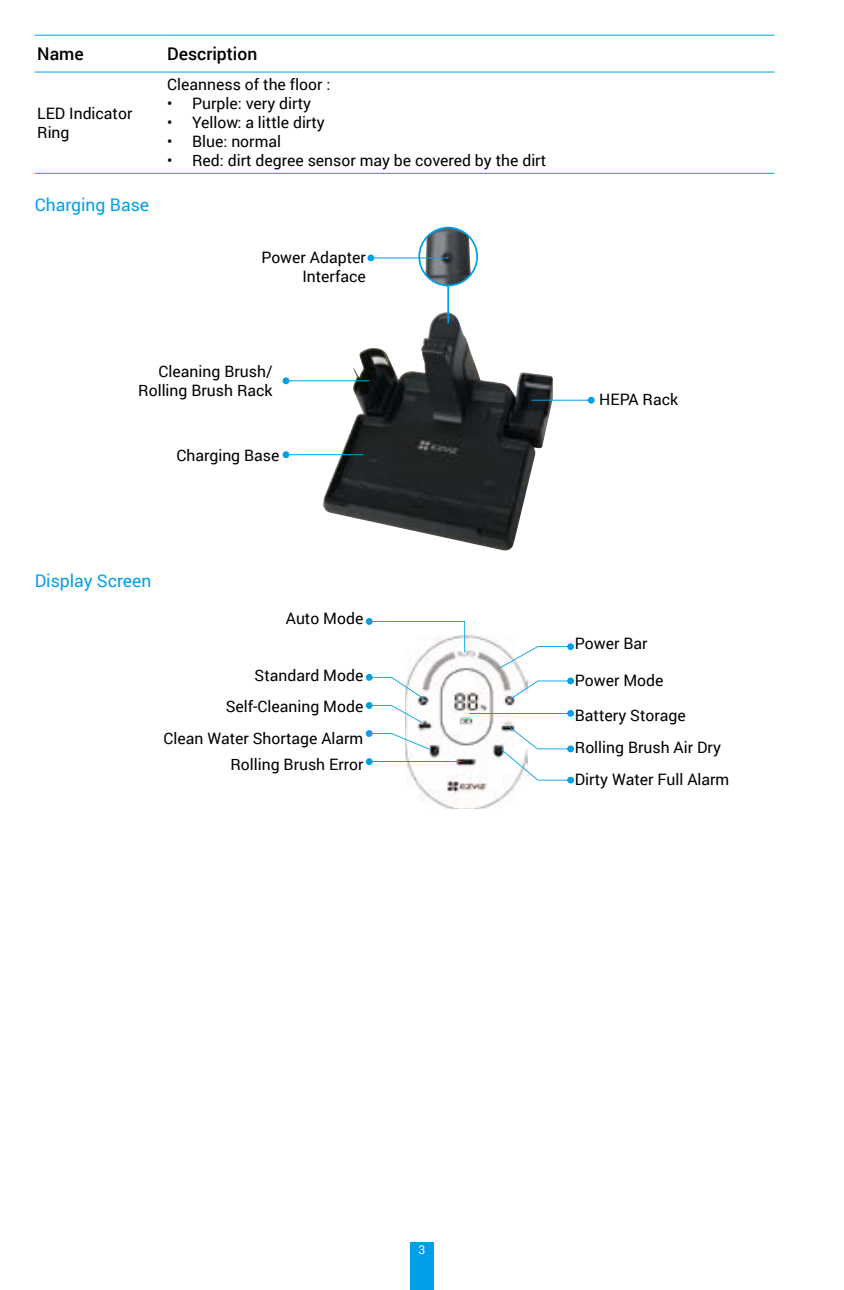
<style>
.page{position:relative;width:844px;height:1290px;background:#fff}
.page>*{position:absolute;margin:0;border:0;box-sizing:border-box;transform-origin:0 0}
.t1{font:17.5px "Roboto";color:#00a0e9}
.t2{font:500 17.5px "Roboto";color:#000}
.t3{font:15.75px/18.9px "Roboto";color:#000;text-align:right}
.t4{font:12.25px "Roboto";color:#fff}
</style>
<div class="page">
<div style="left:410px;top:1242px;width:23px;height:48px;background:#00a0e9"></div>
<hr style="left:35px;top:173px;width:130px;height:1px;background:#00a0e9">
<hr style="left:165px;top:173px;width:609px;height:1px;background:#00a0e9">
<hr style="left:35px;top:35px;width:130px;height:1px;background:#00a0e9">
<hr style="left:165px;top:35px;width:609px;height:1px;background:#00a0e9">
<hr style="left:35px;top:72px;width:130px;height:1px;background:#00a0e9">
<hr style="left:165px;top:72px;width:609px;height:1px;background:#00a0e9">
<img style="left:323px;top:325px;width:229px;height:225px">
<div style="left:587px;top:397px;width:7px;height:7px;background:#00a0e9;border-radius:50%"></div>
<hr style="left:531px;top:400px;width:59px;height:1px;background:#00a0e9">
<div style="left:282px;top:377px;width:7px;height:7px;background:#00a0e9;border-radius:50%"></div>
<hr style="left:288px;top:380px;width:82px;height:1px;background:#00a0e9">
<div style="left:282px;top:451px;width:7px;height:7px;background:#00a0e9;border-radius:50%"></div>
<hr style="left:288px;top:454px;width:75px;height:1px;background:#00a0e9">
<svg style="left:417px;top:226px;width:61px;height:99px"></svg>
<div style="left:367px;top:255px;width:7px;height:6px;background:#00a0e9;border-radius:50%"></div>
<hr style="left:373px;top:257px;width:75px;height:1px;background:#00a0e9">
<img style="left:405px;top:636px;width:122px;height:173px">
<div style="left:567px;top:677px;width:7px;height:7px;background:#00a0e9;border-radius:50%"></div>
<svg style="left:510px;top:680px;width:59px;height:19px"></svg>
<div style="left:567px;top:643px;width:7px;height:7px;background:#00a0e9;border-radius:50%"></div>
<svg style="left:499px;top:646px;width:70px;height:22px"></svg>
<div style="left:567px;top:710px;width:7px;height:7px;background:#00a0e9;border-radius:50%"></div>
<hr style="left:469px;top:713px;width:100px;height:1px;background:#00a0e9">
<div style="left:567px;top:745px;width:7px;height:7px;background:#00a0e9;border-radius:50%"></div>
<div style="left:567px;top:777px;width:7px;height:6px;background:#00a0e9;border-radius:50%"></div>
<svg style="left:501px;top:726px;width:68px;height:54px"></svg>
<div style="left:366px;top:618px;width:6px;height:7px;background:#00a0e9;border-radius:50%"></div>
<svg style="left:372px;top:621px;width:93px;height:31px"></svg>
<div style="left:366px;top:674px;width:6px;height:7px;background:#00a0e9;border-radius:50%"></div>
<svg style="left:372px;top:677px;width:51px;height:21px"></svg>
<div style="left:366px;top:702px;width:6px;height:7px;background:#00a0e9;border-radius:50%"></div>
<svg style="left:371px;top:705px;width:51px;height:18px"></svg>
<div style="left:366px;top:730px;width:6px;height:7px;background:#00a0e9;border-radius:50%"></div>
<svg style="left:371px;top:733px;width:59px;height:17px"></svg>
<div style="left:366px;top:758px;width:6px;height:7px;background:#00a0e9;border-radius:50%"></div>
<hr style="left:370px;top:761px;width:90px;height:1px;background:#00a0e9">
<p class="t2" style="left:37px;top:41px;width:48px">Name</p>
<p class="t2" style="left:167px;top:41px;width:91px">Description</p>
<p class="t3" style="left:37px;top:103px;width:97px;text-align:left">LED Indicator<br>Ring</p>
<p class="t1" style="left:35px;top:192px;width:116px">Charging Base</p>
<p class="t3" style="left:167px;top:75px;width:165px">Cleanness of the floor :</p>
<p class="t3" style="left:167px;top:94px;width:145px">• Purple: very dirty</p>
<p class="t3" style="left:167px;top:113px;width:159px">• Yellow: a little dirty</p>
<p class="t3" style="left:167px;top:132px;width:115px">• Blue: normal</p>
<p class="t3" style="left:167px;top:150px;width:380px">• Red: dirt degree sensor may be covered by the dirt</p>
<p class="t3" style="left:261px;top:247px;width:106px">Power Adapter<br>Interface</p>
<p class="t3" style="left:138px;top:361px;width:136px">Cleaning Brush/<br>Rolling Brush Rack</p>
<p class="t3" style="left:176px;top:445px;width:104px">Charging Base</p>
<p class="t3" style="left:599px;top:389px;width:80px">HEPA Rack</p>
<p class="t1" style="left:35px;top:569px;width:118px">Display Screen</p>
<p class="t3" style="left:286px;top:608px;width:79px">Auto Mode</p>
<p class="t3" style="left:254px;top:665px;width:110px">Standard Mode</p>
<p class="t3" style="left:163px;top:690px;width:201px;line-height:31.7px">Self-Cleaning Mode<br>Clean Water Shortage Alarm</p>
<p class="t3" style="left:230px;top:754px;width:134px">Rolling Brush Error</p>
<p class="t3" style="left:574px;top:634px;width:74px">Power Bar</p>
<p class="t3" style="left:574px;top:670px;width:90px">Power Mode</p>
<p class="t3" style="left:574px;top:698px;width:156px;line-height:32.2px;text-align:left">Battery Storage<br>Rolling Brush Air Dry<br>Dirty Water Full Alarm</p>
<p class="t4" style="left:418px;top:1241px;width:8px">3</p>
</div>
